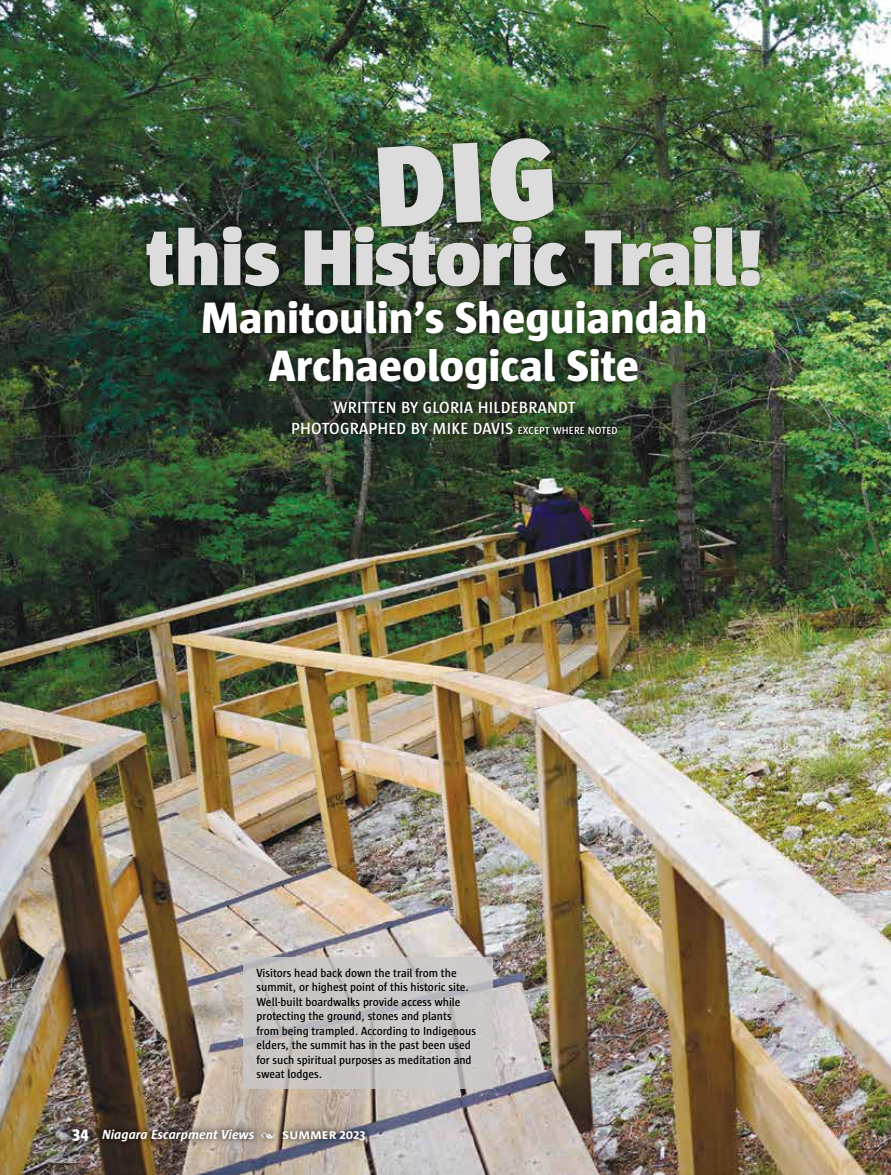
<style>
.page{position:relative;width:891px;height:1175px;background:#fff}
.page>*{position:absolute;margin:0;border:0;box-sizing:border-box;transform-origin:0 0}
.t1{font:900 81px "Sun";letter-spacing:-.01em;color:#dddcdc}
.t2{font:800 45px/48px "Sun";color:#fff;text-align:center}
.t3{font:600 16.5px/21px "Sun";letter-spacing:.015em;color:#fff;text-align:center}
.t4{font:italic 700 13.5px "Sun";color:#fff}
.t5{font:600 12px/14.4px "Sun";color:#000;scale:.95 1}
.s1{font-size:10.5px}
.s2{font-weight:800;font-style:normal;font-size:16.5px}
.s3{font-family:"Minion Pro";font-weight:400;font-style:normal}
.s4{font-style:normal}
</style>
<div class="page">
<img style="left:0;top:0;width:891px;height:1174px">
<div style="left:243px;top:957px;width:249px;height:132px;background:#cbc9c9"></div>
<img style="left:65px;top:1121px;width:308px;height:27px">
<div style="left:138px;top:130px;width:630px;height:267px;background:#000;opacity:.75"></div>
<img style="left:377px;top:138px;width:177px;height:89px">
<div style="left:285px;top:393px;width:340px;height:49px;background:#000;opacity:.75"></div>
<h1 class="t1" style="left:146px;top:213px;width:619px">this Historic Trail!</h1>
<h2 class="t2" style="left:201px;top:294px;width:509px">Manitoulin’s Sheguiandah<br>Archaeological Site</h2>
<h3 class="t3" style="left:291px;top:397px;width:328px">WRITTEN BY GLORIA HILDEBRANDT<br>PHOTOGRAPHED BY MIKE DAVIS <span class="s1">EXCEPT WHERE NOTED</span></h3>
<p class="t5" style="left:257px;top:965px;width:233px">Visitors head back down the trail from the summit, or highest point of this historic site.<br>Well-built boardwalks provide access while protecting the ground, stones and plants from being trampled. According to Indigenous elders, the summit has in the past been used for such spiritual purposes as meditation and sweat lodges.</p>
<p class="t4" style="left:72px;top:1126px;width:295px"><span class="s2">34</span> Niagara Escarpment Views <span class="s3">•</span> <span class="s4">summer 2023</span></p>
</div>
